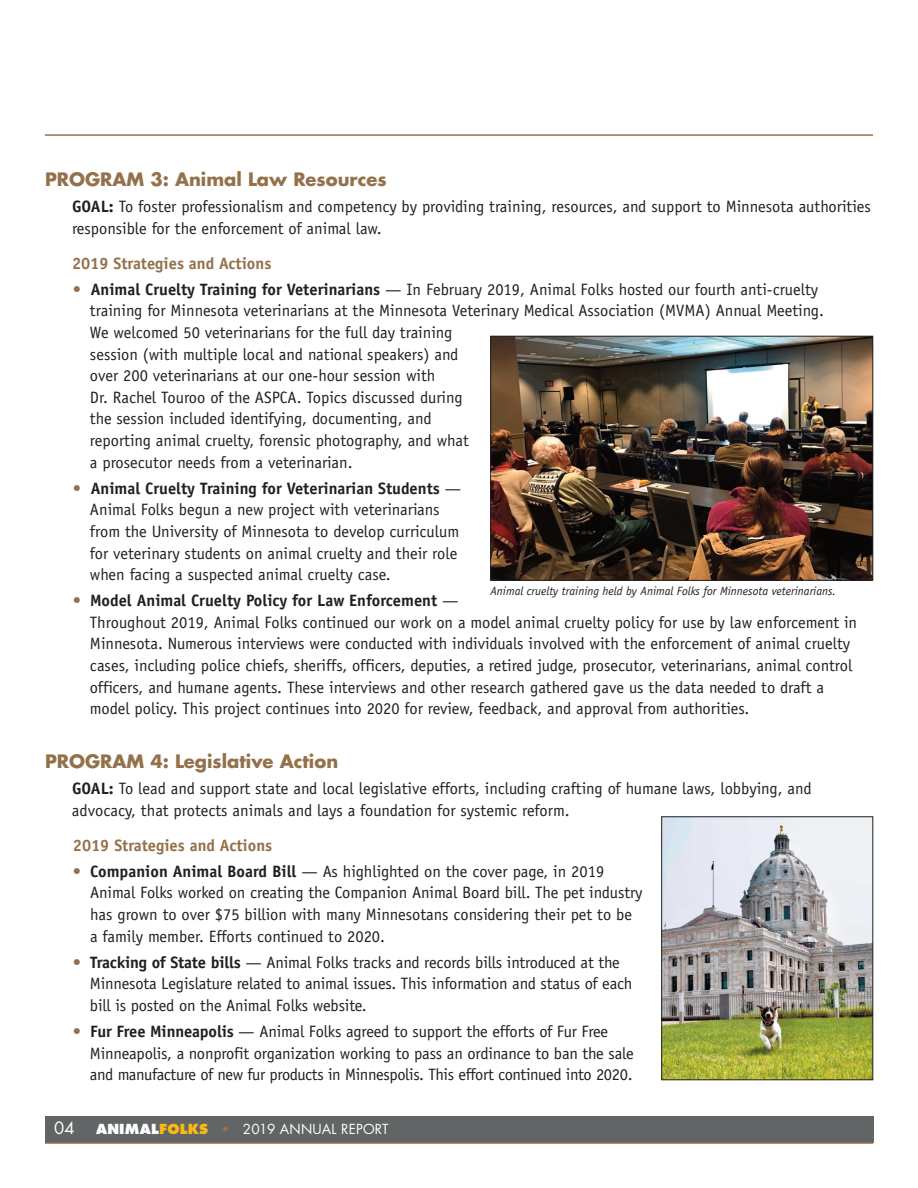
<style>
.page{position:relative;width:918px;height:1188px;background:#fff}
.page>*{position:absolute;margin:0;border:0;box-sizing:border-box;transform-origin:0 0}
.t1{font:700 18px "Futura";color:#93714a}
.t2{font:16.5px/21.6px "Officina Sans";color:#231f20}
.t3{font:700 16.5px "Officina Sans";color:#93714a}
.t4{font:16.5px "Futura";color:#fff}
.t5{font:13.5px "Futura";letter-spacing:.015em;color:#fff}
.t6{font:italic 12px "Officina Sans";color:#231f20}
.s1{font-weight:700}
.s2{color:#93714a}
.s3{font-weight:800}
.s4{font-weight:800;color:#fcb814}
.s5{font-weight:800;color:#93714a}
</style>
<div class="page">
<hr style="left:45px;top:134px;width:828px;height:2px;background:#93714a">
<div style="left:45px;top:1116px;width:828px;height:27px;background:#616565"></div>
<hr style="left:45px;top:1142px;width:828px;height:2px;background:#93714a">
<img style="left:492px;top:338px;width:379px;height:240px">
<div style="left:490px;top:336px;width:383px;height:244px;border:1px solid #231f20"></div>
<img style="left:664px;top:819px;width:207px;height:259px">
<div style="left:662px;top:817px;width:211px;height:263px;border:1px solid #231f20"></div>
<p class="t1" style="left:45px;top:171px;width:343px">PROGRAM 3: Animal Law Resources</p>
<p class="t2" style="left:72px;top:197px;width:800px"><span class="s1">GOAL:</span> To foster professionalism and competency by providing training, resources, and support to Minnesota authorities responsible for the enforcement of animal law.</p>
<p class="t3" style="left:72px;top:257px;width:201px">2019 Strategies and Actions</p>
<p class="t2" style="left:90px;top:280px;width:736px;text-indent:-17px"><span class="s2">•</span> <span class="s1">Animal Cruelty Training for Veterinarians</span> — In February 2019, Animal Folks hosted our fourth anti-cruelty training for Minnesota veterinarians at the Minnesota Veterinary Medical Association (MVMA) Annual Meeting.<br>We welcomed 50 veterinarians for the full day training<br>session (with multiple local and national speakers) and<br>over 200 veterinarians at our one-hour session with<br>Dr. Rachel Touroo of the ASPCA. Topics discussed during<br>the session included identifying, documenting, and<br>reporting animal cruelty, forensic photography, and what<br>a prosecutor needs from a veterinarian.</p>
<p class="t2" style="left:90px;top:479px;width:373px;text-indent:-17px"><span class="s2">•</span> <span class="s1">Animal Cruelty Training for Veterinarian Students</span> — Animal Folks begun a new project with veterinarians from the University of Minnesota to develop curriculum for veterinary students on animal cruelty and their role when facing a suspected animal cruelty case.</p>
<p class="t2" style="left:90px;top:591px;width:769px;text-indent:-17px"><span class="s2">•</span> <span class="s1">Model Animal Cruelty Policy for Law Enforcement</span> —<br>Throughout 2019, Animal Folks continued our work on a model animal cruelty policy for use by law enforcement in Minnesota. Numerous interviews were conducted with individuals involved with the enforcement of animal cruelty cases, including police chiefs, sheriffs, officers, deputies, a retired judge, prosecutor, veterinarians, animal control officers, and humane agents. These interviews and other research gathered gave us the data needed to draft a model policy. This project continues into 2020 for review, feedback, and approval from authorities.</p>
<p class="t6" style="left:490px;top:587px;width:347px">Animal cruelty training held by Animal Folks for Minnesota veterinarians.</p>
<p class="t1" style="left:45px;top:753px;width:295px">PROGRAM 4: Legislative Action</p>
<p class="t2" style="left:72px;top:779px;width:741px"><span class="s1">GOAL:</span> To lead and support state and local legislative efforts, including crafting of humane laws, lobbying, and advocacy, that protects animals and lays a foundation for systemic reform.</p>
<p class="t3" style="left:73px;top:839px;width:201px">2019 Strategies and Actions</p>
<p class="t2" style="left:90px;top:862px;width:554px;text-indent:-17px"><span class="s2">•</span> <span class="s1">Companion Animal Board Bill</span> — As highlighted on the cover page, in 2019<br>Animal Folks worked on creating the Companion Animal Board bill. The pet industry has grown to over $75 billion with many Minnesotans considering their pet to be a family member. Efforts continued to 2020.</p>
<p class="t2" style="left:90px;top:953px;width:544px;text-indent:-17px"><span class="s2">•</span> <span class="s1">Tracking of State bills</span> — Animal Folks tracks and records bills introduced at the<br>Minnesota Legislature related to animal issues. This information and status of each bill is posted on the Animal Folks website.</p>
<p class="t2" style="left:90px;top:1022px;width:545px;text-indent:-17px"><span class="s2">•</span> <span class="s1">Fur Free Minneapolis</span> — Animal Folks agreed to support the efforts of Fur Free<br>Minneapolis, a nonprofit organization working to pass an ordinance to ban the sale and manufacture of new fur products in Minnespolis. This effort continued into 2020.</p>
<p class="t4" style="left:54px;top:1121px;width:22px">04</p>
<p class="t5" style="left:96px;top:1123px;width:294px"><span class="s3">ANIMAL</span><span class="s4">FOLKS</span> <span class="s5">•</span> 2019 ANNUAL REPORT</p>
</div>
